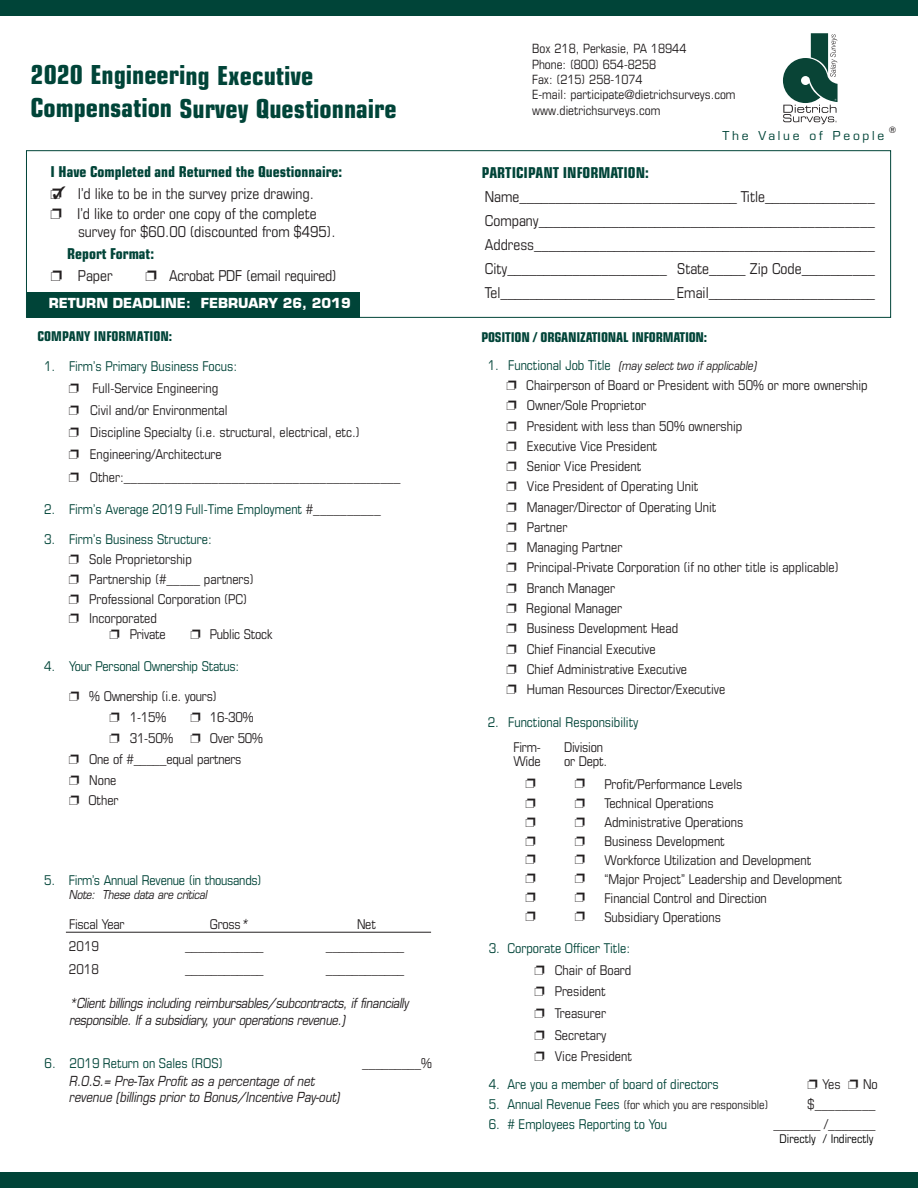
<style>
.page{position:relative;width:918px;height:1188px;background:#fff}
.page>*{position:absolute;margin:0;border:0;box-sizing:border-box;transform-origin:0 0}
.t1{font:700 condensed 26.25px/33.2px "Eurostile";letter-spacing:-.005em;color:#004438}
.t2{font:condensed 15px/24px "Eurostile";color:#231f20;text-align:justify}
.t3{font:700 condensed 15px "Eurostile";color:#004438}
.t4{font:condensed 13.5px/20.2px "Eurostile";color:#231f20}
.t5{font:condensed 13.5px "Eurostile";color:#004438}
.t6{font:italic 13.5px/16.2px "Eurostile";letter-spacing:-.02em;color:#231f20;scale:.84 1}
.t7{font:italic 13.5px/16px "Eurostile";color:#231f20;scale:.85 1}
.t8{font:700 condensed 13.5px "Eurostile";letter-spacing:-.015em;color:#004438}
.t9{font:700 13.5px "Eurostile";color:#fff}
.t10{font:condensed 12.75px/15.3px "Eurostile";color:#231f20}
.t11{font:italic 12px "Eurostile";letter-spacing:-.01em;color:#231f20;scale:.85 1}
.t12{font:condensed 12px "Eurostile";color:#231f20}
.t13{font:condensed 12px "Eurostile";color:#000}
.t14{font:12px "Eurostile";letter-spacing:.23em;color:#004438}
.t15{font:9px "Swiss 721 BT";color:#231f20}
.s1{color:#231f20}
.s2{font-style:italic;font-stretch:normal}
.s3{font-style:normal;font-stretch:condensed;font-size:13.5px;color:#004438}
.s4{font-size:13.5px;color:#004438}
</style>
<div class="page">
<hr style="left:66px;top:932px;width:365px;height:1px;background:#231f20">
<div style="left:26px;top:150px;width:865px;height:168px;border:1px solid #004438"></div>
<div style="left:0;top:1173px;width:918px;height:15px;background:#004438"></div>
<svg style="left:783px;top:33px;width:55px;height:91px"></svg>
<div style="left:0;top:0;width:918px;height:16px;background:#004438"></div>
<div style="left:27px;top:292px;width:332px;height:26px;background:#004438"></div>
<h1 class="t1" style="left:30px;top:58px;width:368px">2020 Engineering Executive<br>Compensation Survey Questionnaire</h1>
<p class="t3" style="left:51px;top:167px;width:293px">I Have Completed and Returned the Questionnaire:</p>
<p class="t2" style="left:77px;top:186px;width:260px;line-height:18.8px;text-align:left;text-indent:-25px">✓ I’d like to be in the survey prize drawing.<br>I’d like to order one copy of the complete survey for $60.00 (discounted from $495).</p>
<p class="t3" style="left:67px;top:248px;width:89px">Report Format:</p>
<p class="t2" style="left:78px;top:265px;width:36px">Paper</p>
<p class="t9" style="left:49px;top:298px;width:304px">RETURN DEADLINE: FEBRUARY 26, 2019</p>
<p class="t2" style="left:169px;top:265px;width:169px">Acrobat PDF (email required)</p>
<p class="t8" style="left:38px;top:331px;width:136px">COMPANY INFORMATION:</p>
<p class="t5" style="left:44px;top:358px;width:195px">1. Firm’s Primary Business Focus:</p>
<p class="t4" style="left:90px;top:378px;width:312px;line-height:22.2px">Full-Service Engineering<br>Civil and/or Environmental<br>Discipline Specialty (i.e. structural, electrical, etc.)<br>Engineering/Architecture Other:_________________________________________</p>
<p class="t5" style="left:44px;top:501px;width:338px">2. Firm’s Average 2019 Full-Time Employment <span class="s1">#__________</span></p>
<p class="t5" style="left:44px;top:532px;width:169px">3. Firm’s Business Structure:</p>
<p class="t4" style="left:89px;top:551px;width:166px;line-height:19.6px">Sole Proprietorship<br>Partnership (#_____ partners)<br>Professional Corporation (PC)<br>Incorporated</p>
<p class="t4" style="left:130px;top:625px;width:37px">Private</p>
<p class="t4" style="left:210px;top:625px;width:64px">Public Stock</p>
<p class="t5" style="left:44px;top:661px;width:196px">4. Your Personal Ownership Status:</p>
<p class="t4" style="left:130px;top:687px;width:88px;line-height:21px;text-indent:-40px">% Ownership (i.e. yours)<br>1-15%</p>
<p class="t4" style="left:210px;top:708px;width:45px">16-30%</p>
<p class="t4" style="left:88px;top:729px;width:176px;line-height:20.7px;text-indent:122px">Over 50%<br>One of #_____equal partners<br>None<br>Other</p>
<p class="t4" style="left:130px;top:729px;width:45px">31-50%</p>
<p class="t5" style="left:44px;top:876px;width:219px">5. Firm’s Annual Revenue (in thousands)</p>
<p class="t11" style="left:69px;top:890px;width:164px">Note: These data are critical</p>
<p class="t4" style="left:69px;top:915px;width:57px">Fiscal Year</p>
<p class="t4" style="left:210px;top:915px;width:40px">Gross<span class="s2">*</span></p>
<p class="t4" style="left:357px;top:915px;width:20px">Net</p>
<p class="t4" style="left:69px;top:937px;width:32px">2019</p>
<p class="t4" style="left:185px;top:937px;width:80px">____________</p>
<p class="t4" style="left:326px;top:937px;width:80px">____________</p>
<p class="t4" style="left:69px;top:960px;width:32px">2018</p>
<p class="t4" style="left:185px;top:960px;width:80px">____________</p>
<p class="t4" style="left:326px;top:960px;width:80px">____________</p>
<p class="t6" style="left:69px;top:997px;width:406px">*Client billings including reimbursables/subcontracts, if financially responsible. If a subsidiary, your operations revenue.)</p>
<p class="t5" style="left:45px;top:1058px;width:180px">6. 2019 Return on Sales (ROS)</p>
<p class="t4" style="left:362px;top:1054px;width:71px">_________%</p>
<p class="t7" style="left:69px;top:1074px;width:320px">R.O.S.= Pre-Tax Profit as a percentage of net revenue (billings prior to Bonus/Incentive Pay-out)</p>
<p class="t10" style="left:532px;top:42px;width:205px">Box 218, Perkasie, PA 18944<br>Phone: (800) 654-8258<br>Fax: (215) 258-1074<br>E-mail: participate@dietrichsurveys.com www.dietrichsurveys.com</p>
<p class="t15" style="left:889px;top:127px;width:9px">®</p>
<p class="t14" style="left:722px;top:131px;width:163px">The Value of People</p>
<p class="t3" style="left:482px;top:167px;width:169px">PARTICIPANT INFORMATION:</p>
<p class="t2" style="left:485px;top:186px;width:392px">Name______________________________ Title_______________ Company______________________________________________ Address_______________________________________________ City______________________ State_____ Zip Code__________ Tel________________________ Email_______________________</p>
<p class="t8" style="left:482px;top:332px;width:227px">POSITION / ORGANIZATIONAL INFORMATION:</p>
<p class="t11" style="left:488px;top:361px;width:317px"><span class="s3">1. Functional Job Title</span> (may select two if applicable)</p>
<p class="t4" style="left:526px;top:376px;width:343px">Chairperson of Board or President with 50% or more ownership<br>Owner/Sole Proprietor<br>President with less than 50% ownership<br>Executive Vice President<br>Senior Vice President<br>Vice President of Operating Unit<br>Manager/Director of Operating Unit<br>Partner<br>Managing Partner<br>Principal-Private Corporation (if no other title is applicable)<br>Branch Manager<br>Regional Manager<br>Business Development Head<br>Chief Financial Executive<br>Chief Administrative Executive<br>Human Resources Director/Executive</p>
<p class="t5" style="left:488px;top:714px;width:152px">2. Functional Responsibility</p>
<p class="t4" style="left:513px;top:738px;width:29px">Firm-</p>
<p class="t4" style="left:564px;top:738px;width:40px">Division</p>
<p class="t4" style="left:513px;top:752px;width:29px">Wide</p>
<p class="t4" style="left:604px;top:750px;width:140px;line-height:23.5px;text-indent:-40px">or Dept.<br>Profit/Performance Levels</p>
<p class="t4" style="left:604px;top:794px;width:239px;line-height:18.9px">Technical Operations<br>Administrative Operations<br>Business Development<br>Workforce Utilization and Development “Major Project” Leadership and Development<br>Financial Control and Direction<br>Subsidiary Operations</p>
<p class="t5" style="left:489px;top:940px;width:143px">3. Corporate Officer Title:</p>
<p class="t4" style="left:555px;top:960px;width:79px;line-height:21.6px">Chair of Board<br>President<br>Treasurer<br>Secretary<br>Vice President</p>
<p class="t5" style="left:489px;top:1076px;width:231px">4. Are you a member of board of directors</p>
<p class="t12" style="left:489px;top:1098px;width:281px"><span class="s4">5. Annual Revenue Fees</span> (for which you are responsible)</p>
<p class="t5" style="left:489px;top:1116px;width:180px">6. # Employees Reporting to You</p>
<p class="t4" style="left:773px;top:1075px;width:106px;text-align:right">No<br>$_________ _______ /_______</p>
<p class="t4" style="left:822px;top:1075px;width:20px">Yes</p>
<p class="t13" style="left:780px;top:1131px;width:96px">Directly / Indirectly</p>
</div>
